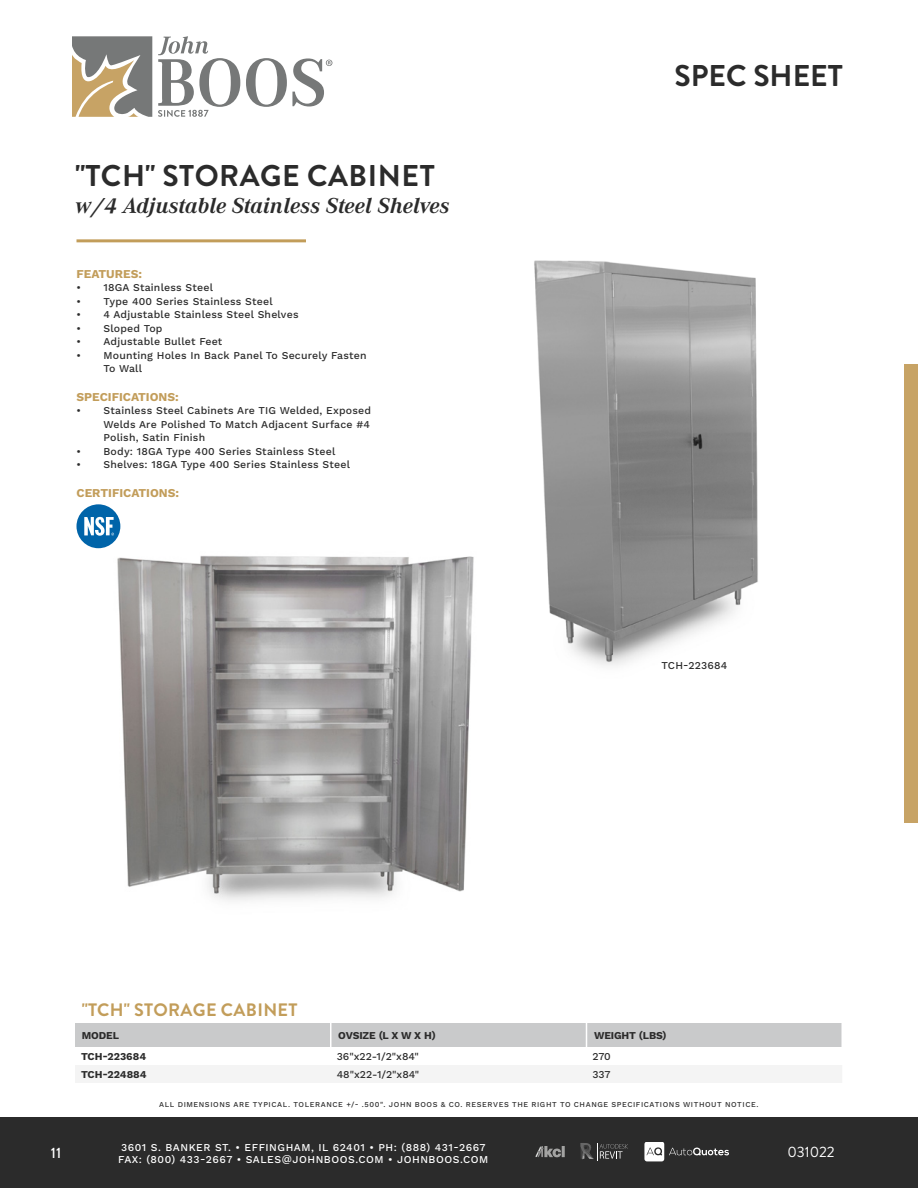
<style>
.page{position:relative;width:918px;height:1188px;background:#fff}
.page>*{position:absolute;margin:0;border:0;box-sizing:border-box;transform-origin:0 0}
.t1{font:700 30px "Brandon Grotesque";letter-spacing:.02em;color:#2b2b2b}
.t2{font:700 30px "Brandon Grotesque";color:#2b2b2b}
.t3{font:italic 700 22.5px "Corporate A";color:#2b2b2b}
.t4{font:700 18px "Brandon Grotesque";letter-spacing:.02em;color:#c29d5a}
.t5{font:15px "Brandon Grotesque";letter-spacing:-.005em;color:#fff}
.t6{font:500 15px "Brandon Grotesque";color:#fff}
.BULLET_POINTS{font:700 12px "Work Sans";color:#c29d5a}
.BULLET_POINTS-2{font:500 10.5px/13.5px "Work Sans";letter-spacing:.02em;color:#2b2b2b}
.t7{font:500 10.5px/12.6px "Work Sans";letter-spacing:.05em;color:#fff}
.TABLE_ROWS{font:700 10.5px "Work Sans";letter-spacing:-.01em;color:#2b2b2b}
.TABLE_ROWS-2{font:500 10.5px "Work Sans";color:#2b2b2b}
.t8{font:500 7.5px "Work Sans";letter-spacing:.075em;color:#2b2b2b}
</style>
<div class="page">
<div style="left:0;top:1118px;width:918px;height:70px;background:#2b2b2b"></div>
<svg style="left:536px;top:1147px;width:29px;height:10px"></svg>
<svg style="left:644px;top:1142px;width:85px;height:19px"></svg>
<svg style="left:580px;top:1143px;width:48px;height:17px"></svg>
<svg style="left:72px;top:36px;width:80px;height:81px;background:#a49a86"></svg>
<svg style="left:158px;top:36px;width:82px;height:81px"></svg>
<svg style="left:246px;top:58px;width:86px;height:49px"></svg>
<div style="left:905px;top:365px;width:13px;height:458px;background:#c7a365"></div>
<img style="left:78px;top:507px;width:396px;height:394px">
<img style="left:534px;top:260px;width:224px;height:406px">
<div style="left:75px;top:1065px;width:767px;height:18px;background:#f4f4f4"></div>
<div style="left:75px;top:1023px;width:767px;height:24px;background:#c9cacb"></div>
<hr style="left:330px;top:1023px;width:2px;height:24px;background:#fff">
<hr style="left:76px;top:239px;width:230px;height:3px;background:#c29d5a">
<div style="left:76px;top:504px;width:44px;height:44px;background:#0064a9;border-radius:50%"></div>
<svg style="left:84px;top:517px;width:30px;height:19px"></svg>
<p class="t1" style="left:75px;top:155px;width:361px">"TCH" STORAGE CABINET</p>
<p class="t3" style="left:75px;top:190px;width:376px">w/4 Adjustable Stainless Steel Shelves</p>
<p class="BULLET_POINTS" style="left:76px;top:267px;width:67px">FEATURES:</p>
<p class="BULLET_POINTS-2" style="left:76px;top:282px;width:138px">• 18GA Stainless Steel</p>
<p class="BULLET_POINTS-2" style="left:76px;top:295px;width:198px">• Type 400 Series Stainless Steel</p>
<p class="BULLET_POINTS-2" style="left:76px;top:309px;width:224px">• 4 Adjustable Stainless Steel Shelves</p>
<p class="BULLET_POINTS-2" style="left:76px;top:322px;width:88px">• Sloped Top</p>
<p class="BULLET_POINTS-2" style="left:76px;top:336px;width:147px">• Adjustable Bullet Feet</p>
<p class="BULLET_POINTS-2" style="left:103px;top:349px;width:265px;text-indent:-27px">• Mounting Holes In Back Panel To Securely Fasten<br>To Wall</p>
<p class="BULLET_POINTS" style="left:76px;top:390px;width:104px">SPECIFICATIONS:</p>
<p class="BULLET_POINTS-2" style="left:103px;top:405px;width:269px;text-align:justify;text-indent:-27px">• Stainless Steel Cabinets Are TIG Welded, Exposed Welds Are Polished To Match Adjacent Surface #4<br>Polish, Satin Finish</p>
<p class="BULLET_POINTS-2" style="left:76px;top:445px;width:260px">• Body: 18GA Type 400 Series Stainless Steel</p>
<p class="BULLET_POINTS-2" style="left:76px;top:459px;width:275px">• Shelves: 18GA Type 400 Series Stainless Steel</p>
<p class="BULLET_POINTS" style="left:76px;top:486px;width:104px">CERTIFICATIONS:</p>
<h1 class="t2" style="left:675px;top:55px;width:170px">SPEC SHEET</h1>
<p class="BULLET_POINTS-2" style="left:662px;top:660px;width:68px">TCH-223684</p>
<p class="t4" style="left:82px;top:997px;width:217px">"TCH" STORAGE CABINET</p>
<p class="TABLE_ROWS" style="left:82px;top:1029px;width:39px">MODEL</p>
<p class="TABLE_ROWS" style="left:338px;top:1029px;width:99px">OVSIZE (L X W X H)</p>
<p class="TABLE_ROWS" style="left:594px;top:1029px;width:74px">WEIGHT (LBS)</p>
<p class="TABLE_ROWS" style="left:81px;top:1050px;width:67px">TCH-223684</p>
<p class="TABLE_ROWS-2" style="left:337px;top:1050px;width:84px">36"x22-1/2"x84"</p>
<p class="TABLE_ROWS-2" style="left:592px;top:1050px;width:20px">270</p>
<p class="TABLE_ROWS" style="left:81px;top:1068px;width:67px">TCH-224884</p>
<p class="TABLE_ROWS-2" style="left:337px;top:1068px;width:84px">48"x22-1/2"x84"</p>
<p class="TABLE_ROWS-2" style="left:592px;top:1068px;width:19px">337</p>
<p class="t8" style="left:159px;top:1100px;width:601px">ALL DIMENSIONS ARE TYPICAL. TOLERANCE +/- .500". JOHN BOOS &amp; CO. RESERVES THE RIGHT TO CHANGE SPECIFICATIONS WITHOUT NOTICE.</p>
<h3 class="t6" style="left:51px;top:1143px;width:12px">11</h3>
<p class="t7" style="left:118px;top:1141px;width:372px">3601 S. BANKER ST. • EFFINGHAM, IL 62401 • PH: (888) 431-2667<br>FAX: (800) 433-2667 • SALES@JOHNBOOS.COM • JOHNBOOS.COM</p>
<p class="t5" style="left:788px;top:1142px;width:49px">031022</p>
</div>
